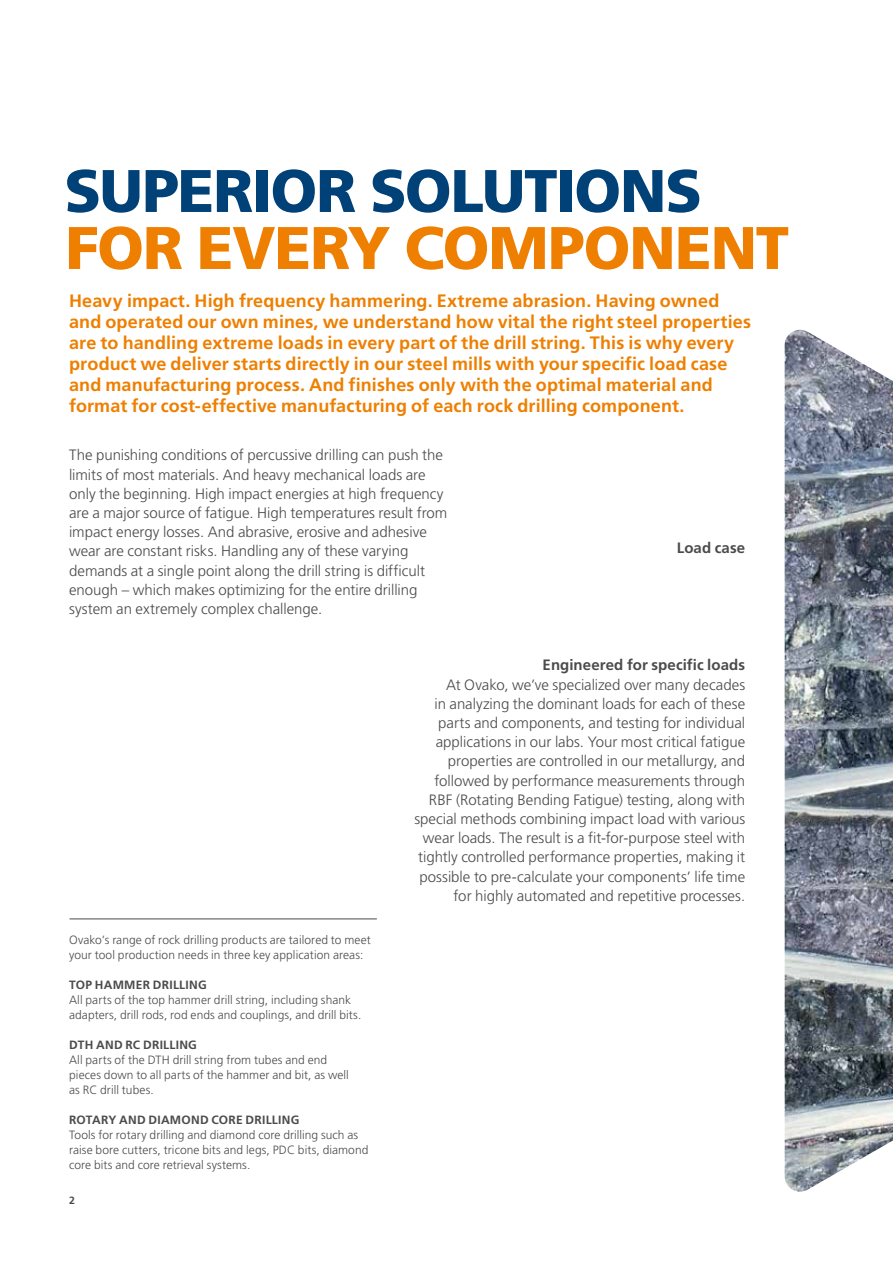
<style>
.page{position:relative;width:893px;height:1263px;background:#fff}
.page>*{position:absolute;margin:0;border:0;box-sizing:border-box;transform-origin:0 0}
.t1{font:900 60px "Frutiger LT Std";letter-spacing:-.025em;color:#004178}
.t2{font:900 60px "Frutiger LT Std";letter-spacing:-.02em;color:#ee7f00}
.t3{font:700 18px/21px "Frutiger LT Std";letter-spacing:.005em;color:#ee7f00}
.t4{font:300 15px/19.2px "Frutiger LT Std";color:#4b4b4d}
.t5{font:700 15px "Frutiger LT Std";letter-spacing:.005em;color:#4b4b4d}
.t6{font:300 12px/15px "Frutiger LT Std";letter-spacing:.005em;color:#4b4b4d}
.t7{font:700 12px "Frutiger LT Std";letter-spacing:.02em;color:#4b4b4d}
.t8{font:700 10.5px "Frutiger LT Std";color:#4b4b4d}
</style>
<div class="page">
<hr style="left:70px;top:918px;width:307px;height:1px;background:#4b4b4d">
<img style="left:785px;top:330px;width:108px;height:862px">
<h1 class="t1" style="left:64px;top:155px;width:639px">SUPERIOR SOLUTIONS</h1>
<h1 class="t2" style="left:65px;top:212px;width:725px">FOR EVERY COMPONENT</h1>
<p class="t3" style="left:69px;top:290px;width:683px">Heavy impact. High frequency hammering. Extreme abrasion. Having owned and operated our own mines, we understand how vital the right steel properties are to handling extreme loads in every part of the drill string. This is why every product we deliver starts directly in our steel mills with your specific load case and manufacturing process. And finishes only with the optimal material and format for cost-effective manufacturing of each rock drilling component.</p>
<p class="t4" style="left:69px;top:446px;width:380px">The punishing conditions of percussive drilling can push the limits of most materials. And heavy mechanical loads are only the beginning. High impact energies at high frequency are a major source of fatigue. High temperatures result from impact energy losses. And abrasive, erosive and adhesive wear are constant risks. Handling any of these varying demands at a single point along the drill string is difficult enough – which makes optimizing for the entire drilling system an extremely complex challenge.</p>
<p class="t5" style="left:677px;top:539px;width:70px">Load case</p>
<p class="t6" style="left:69px;top:933px;width:303px">Ovako’s range of rock drilling products are tailored to meet your tool production needs in three key application areas:</p>
<p class="t7" style="left:69px;top:978px;width:139px">TOP HAMMER DRILLING</p>
<p class="t6" style="left:69px;top:993px;width:294px">All parts of the top hammer drill string, including shank adapters, drill rods, rod ends and couplings, and drill bits.</p>
<p class="t7" style="left:69px;top:1038px;width:129px">DTH AND RC DRILLING</p>
<p class="t6" style="left:69px;top:1053px;width:281px">All parts of the DTH drill string from tubes and end pieces down to all parts of the hammer and bit, as well as RC drill tubes.</p>
<p class="t7" style="left:69px;top:1113px;width:232px">ROTARY AND DIAMOND CORE DRILLING</p>
<p class="t6" style="left:69px;top:1128px;width:301px">Tools for rotary drilling and diamond core drilling such as raise bore cutters, tricone bits and legs, PDC bits, diamond core bits and core retrieval systems.</p>
<p class="t8" style="left:69px;top:1194px;width:7px">2</p>
<p class="t5" style="left:543px;top:656px;width:204px">Engineered for specific loads</p>
<p class="t4" style="left:414px;top:675px;width:332px;text-align:right">At Ovako, we’ve specialized over many decades<br>in analyzing the dominant loads for each of these parts and components, and testing for individual applications in our labs. Your most critical fatigue properties are controlled in our metallurgy, and followed by performance measurements through RBF (Rotating Bending Fatigue) testing, along with special methods combining impact load with various wear loads. The result is a fit-for-purpose steel with tightly controlled performance properties, making it possible to pre-calculate your components’ life time for highly automated and repetitive processes.</p>
</div>
